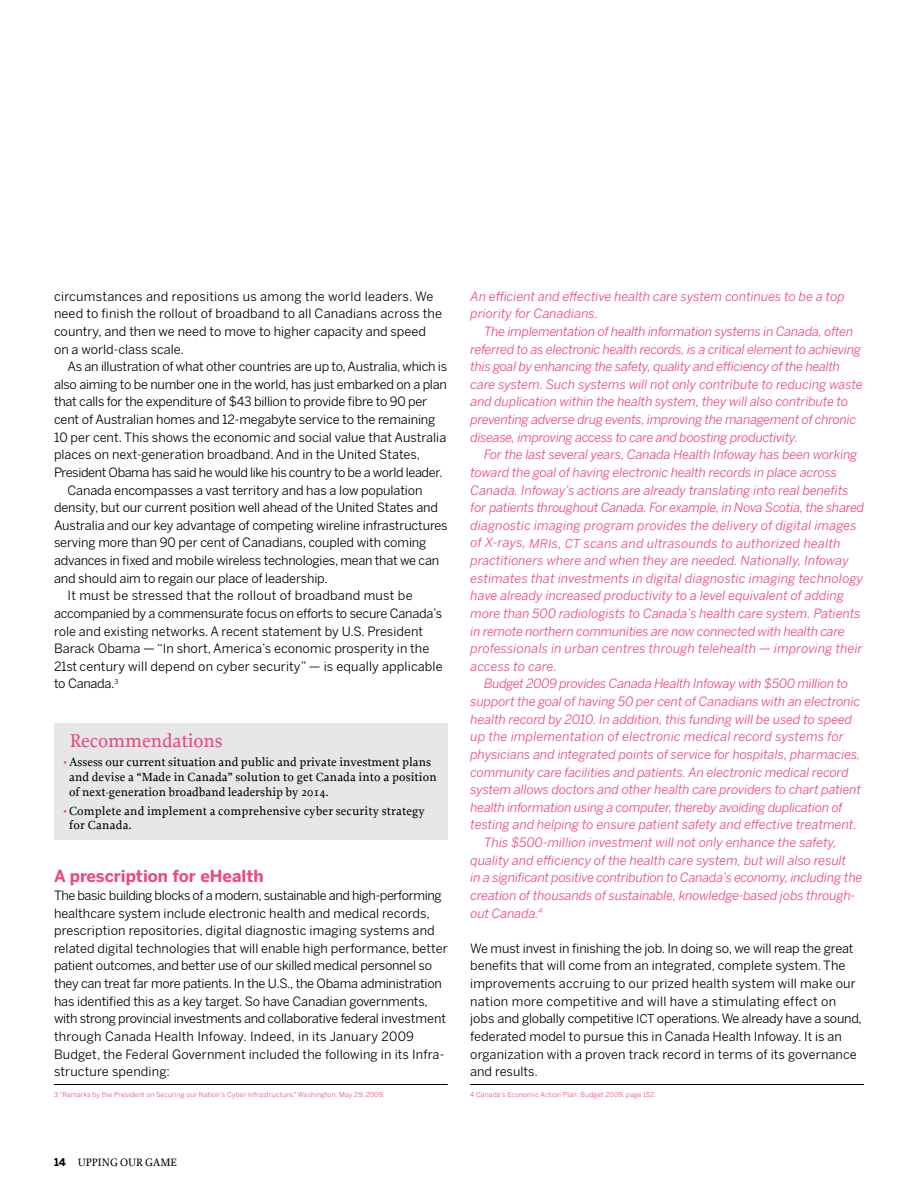
<style>
.page{position:relative;width:918px;height:1188px;background:#fff}
.page>*{position:absolute;margin:0;border:0;box-sizing:border-box;transform-origin:0 0}
.t1{font:500 19.5px "Proforma";letter-spacing:-.01em;color:#ef4781}
.t2{font:700 16.5px "Benton Sans";color:#ef4781}
.t3{font:italic 12.75px/17.7px "Benton Sans";letter-spacing:-.01em;color:#ef4781}
.t4{font:12.75px/17.5px "Benton Sans";letter-spacing:-.01em;color:#000}
.t5{font:12.75px/17.5px "Benton Sans";letter-spacing:.01em;color:#000}
.t6{font:12.75px "Benton Sans";letter-spacing:-.03em;color:#000}
.t7{font:italic 12.75px "Benton Sans";letter-spacing:.015em;color:#ef4781}
.t8{font:12.75px "Benton Sans";letter-spacing:.02em;color:#000}
.t9{font:500 12.3px/14.7px "Proforma";letter-spacing:.01em;color:#000}
.t10{font:500 11.25px "Proforma";color:#000}
.t11{font:6.75px "Benton Sans";letter-spacing:.02em;color:#ef4781}
.s1{color:#ef4781}
.s2{font-size:12px}
.s3{font-family:"Benton Sans";font-weight:700;font-size:10.5px}
</style>
<div class="page">
<div style="left:54px;top:723px;width:394px;height:117px;background:#e6e7e8"></div>
<hr style="left:54px;top:1084px;width:394px;height:1px;background:#000">
<hr style="left:470px;top:1084px;width:394px;height:1px;background:#000">
<p class="t5" style="left:54px;top:287px;width:390px">circumstances and repositions us among the world leaders. We need to finish the rollout of broadband to all Canadians across the country, and then we need to move to higher capacity and speed on a world-class scale.</p>
<p class="t4" style="left:68px;top:358px;width:381px">As an illustration of what other countries are up to, Australia, which is</p>
<p class="t4" style="left:54px;top:375px;width:394px">also aiming to be number one in the world, has just embarked on a plan</p>
<p class="t4" style="left:54px;top:393px;width:375px">that calls for the expenditure of $43 billion to provide fibre to 90 per</p>
<p class="t4" style="left:54px;top:411px;width:383px">cent of Australian homes and 12-megabyte service to the remaining</p>
<p class="t4" style="left:54px;top:428px;width:394px">10 per cent. This shows the economic and social value that Australia</p>
<p class="t4" style="left:54px;top:446px;width:368px">places on next-generation broadband. And in the United States,</p>
<p class="t6" style="left:54px;top:465px;width:390px">President Obama has said he would like his country to be a world leader.</p>
<p class="t4" style="left:68px;top:481px;width:356px">Canada encompasses a vast territory and has a low population</p>
<p class="t4" style="left:54px;top:499px;width:386px">density, but our current position well ahead of the United States and</p>
<p class="t4" style="left:54px;top:516px;width:395px">Australia and our key advantage of competing wireline infrastructures</p>
<p class="t4" style="left:54px;top:534px;width:374px">serving more than 90 per cent of Canadians, coupled with coming</p>
<p class="t4" style="left:54px;top:551px;width:387px">advances in fixed and mobile wireless technologies, mean that we can</p>
<p class="t4" style="left:54px;top:569px;width:275px">and should aim to regain our place of leadership.</p>
<p class="t8" style="left:68px;top:588px;width:347px">It must be stressed that the rollout of broadband must be</p>
<p class="t4" style="left:54px;top:604px;width:390px">accompanied by a commensurate focus on efforts to secure Canada’s</p>
<p class="t4" style="left:54px;top:622px;width:371px">role and existing networks. A recent statement by U.S. President</p>
<p class="t4" style="left:54px;top:640px;width:377px">Barack Obama — “In short, America’s economic prosperity in the</p>
<p class="t5" style="left:54px;top:657px;width:390px">21st century will depend on cyber security” — is equally applicable</p>
<p class="t4" style="left:54px;top:675px;width:66px">to Canada.<sup>3</sup></p>
<h1 class="t1" style="left:70px;top:729px;width:154px">Recommendations</h1>
<p class="t9" style="left:69px;top:755px;width:369px;text-indent:-6px"><span class="s1">•</span> Assess our current situation and public and private investment plans and devise a “Made in Canada” solution to get Canada into a position of next-generation broadband leadership by 2014.</p>
<p class="t9" style="left:69px;top:803px;width:357px;text-indent:-6px"><span class="s1">•</span>Complete and implement a comprehensive cyber security strategy for Canada.</p>
<p class="t2" style="left:54px;top:867px;width:211px">A prescription for eHealth</p>
<p class="t4" style="left:54px;top:886px;width:395px">The basic building blocks of a modern, sustainable and high-performing healthcare system include electronic health and medical records, prescription repositories, digital diagnostic imaging systems and related digital technologies that will enable high performance, better patient outcomes, and better use of our skilled medical personnel so they can treat far more patients. In the U.S., the Obama administration has identified this as a key target. So have Canadian governments, with strong provincial investments and collaborative federal investment through Canada Health Infoway. Indeed, in its January 2009<br>Budget, the Federal Government included the following in its Infra&shy;structure spending:</p>
<p class="t3" style="left:470px;top:287px;width:376px">An efficient and effective health care system continues to be a top priority for Canadians.</p>
<p class="t3" style="left:470px;top:322px;width:394px;text-indent:14px">The implementation of health information systems in Canada, often referred to as electronic health records, is a critical element to achieving this goal by enhancing the safety, quality and efficiency of the health care system. Such systems will not only contribute to reducing waste and duplication within the health system, they will also contribute to preventing adverse drug events, improving the management of chronic disease, improving access to care and boosting productivity.</p>
<p class="t3" style="left:470px;top:446px;width:395px;text-indent:14px">For the last several years, Canada Health Infoway has been working toward the goal of having electronic health records in place across Canada. Infoway’s actions are already translating into real benefits for patients throughout Canada. For example, in Nova Scotia, the shared diagnostic imaging program provides the delivery of digital images of X-rays, <span class="s2">MRI</span>s, <span class="s2">CT</span> scans and ultrasounds to authorized health practitioners where and when they are needed. Nationally, Infoway estimates that investments in digital diagnostic imaging technology have already increased productivity to a level equivalent of adding more than 500 radiologists to Canada’s health care system. Patients in remote northern communities are now connected with health care professionals in urban centres through telehealth — improving their access to care.</p>
<p class="t3" style="left:484px;top:675px;width:366px">Budget 2009 provides Canada Health Infoway with $500 million to</p>
<p class="t3" style="left:470px;top:692px;width:391px">support the goal of having 50 per cent of Canadians with an electronic</p>
<p class="t3" style="left:470px;top:710px;width:383px">health record by 2010. In addition, this funding will be used to speed</p>
<p class="t7" style="left:470px;top:729px;width:375px">up the implementation of electronic medical record systems for</p>
<p class="t3" style="left:470px;top:745px;width:391px">physicians and integrated points of service for hospitals, pharmacies,</p>
<p class="t3" style="left:470px;top:763px;width:380px">community care facilities and patients. An electronic medical record</p>
<p class="t3" style="left:470px;top:781px;width:392px">system allows doctors and other health care providers to chart patient</p>
<p class="t3" style="left:470px;top:798px;width:374px">health information using a computer, thereby avoiding duplication of</p>
<p class="t3" style="left:470px;top:816px;width:388px">testing and helping to ensure patient safety and effective treatment.</p>
<p class="t3" style="left:484px;top:833px;width:354px">This $500-million investment will not only enhance the safety,</p>
<p class="t3" style="left:470px;top:851px;width:377px">quality and efficiency of the health care system, but will also result</p>
<p class="t3" style="left:470px;top:869px;width:394px">in a significant positive contribution to Canada’s economy, including the</p>
<p class="t3" style="left:470px;top:886px;width:386px">creation of thousands of sustainable, knowledge-based jobs through-</p>
<p class="t3" style="left:470px;top:904px;width:74px">out Canada.<sup>4</sup></p>
<p class="t4" style="left:470px;top:939px;width:393px">We must invest in finishing the job. In doing so, we will reap the great benefits that will come from an integrated, complete system. The improvements accruing to our prized health system will make our nation more competitive and will have a stimulating effect on jobs and globally competitive <span class="s2">ICT</span> operations. We already have a sound, federated model to pursue this in Canada Health Infoway. It is an organization with a proven track record in terms of its governance and results.</p>
<p class="t11" style="left:54px;top:1091px;width:332px">3 “Remarks by the President on Securing our Nation’s Cyber Infrastructure,” Washington, May 29, 2009.</p>
<p class="t11" style="left:470px;top:1091px;width:187px">4 Canada’s Economic Action Plan: Budget 2009, page 152.</p>
<p class="t10" style="left:54px;top:1155px;width:124px"><span class="s3">14</span> Upping our game</p>
</div>
